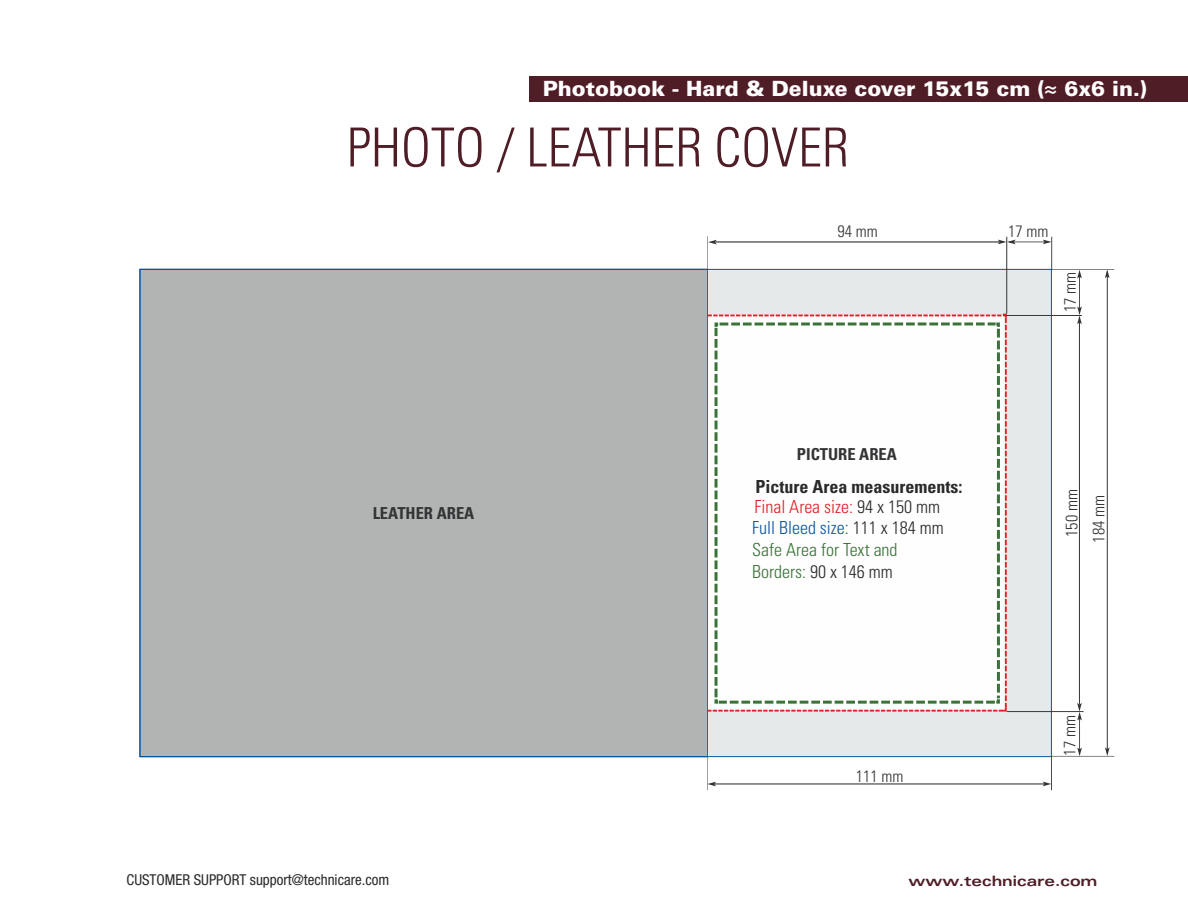
<style>
.page{position:relative;width:1188px;height:918px;background:#fff}
.page>*{position:absolute;margin:0;border:0;box-sizing:border-box;transform-origin:0 0}
.t1{font:300 condensed 53.85px "Univers LT Std";color:#4f1d26}
.t2{font:900 21px "Univers LT Std";color:#fefefe}
.t3{font:300 condensed 18px/21.3px "Univers LT Std";color:#3a7237}
.t4{font:300 condensed 16.5px "Univers LT Std";color:#333436}
.t5{font:700 condensed 16.5px "Univers LT Std";color:#333436}
.t6{font:condensed 15px "Helvetica Neue LT Std";color:#2b2a29}
.t7{font:700 expanded 14.25px "Univers LT Std";color:#4f1d26}
.s1{font-weight:700;color:#2b2a29}
.s2{color:#e31e24}
.s3{color:#2b2a29}
.s4{color:#0b54a0}
</style>
<div class="page">
<div style="left:529px;top:76px;width:659px;height:26px;background:#4f1d26"></div>
<div style="left:140px;top:269px;width:911px;height:487px;background:#e5e9ea"></div>
<hr style="left:707px;top:236px;width:2px;height:554px;background:#333436">
<hr style="left:715px;top:242px;width:285px;height:1px;background:#333436">
<svg style="left:708px;top:240px;width:9px;height:4px"></svg>
<hr style="left:1052px;top:756px;width:62px;height:1px;background:#333436">
<hr style="left:1006px;top:237px;width:1px;height:77px;background:#333436">
<hr style="left:1006px;top:315px;width:76px;height:1px;background:#333436">
<hr style="left:1007px;top:711px;width:77px;height:1px;background:#333436">
<hr style="left:1051px;top:757px;width:1px;height:33px;background:#333436">
<hr style="left:1052px;top:269px;width:62px;height:1px;background:#333436">
<div style="left:140px;top:269px;width:568px;height:488px;background:#b2b3b3;border:1px solid #0c54a0"></div>
<hr style="left:1051px;top:237px;width:1px;height:33px;background:#333436">
<div style="left:708px;top:313px;width:300px;height:400px;background:#fefefe"></div>
<hr style="left:714px;top:784px;width:332px;height:1px;background:#333436">
<svg style="left:707px;top:782px;width:9px;height:4px"></svg>
<svg style="left:1043px;top:782px;width:8px;height:4px"></svg>
<hr style="left:1107px;top:272px;width:1px;height:481px;background:#333436">
<svg style="left:1105px;top:269px;width:5px;height:9px"></svg>
<svg style="left:1105px;top:747px;width:5px;height:9px"></svg>
<hr style="left:1079px;top:321px;width:1px;height:384px;background:#333436">
<hr style="left:1009px;top:242px;width:40px;height:1px;background:#333436">
<svg style="left:1043px;top:240px;width:8px;height:4px"></svg>
<svg style="left:998px;top:240px;width:18px;height:4px"></svg>
<svg style="left:1077px;top:306px;width:5px;height:18px"></svg>
<hr style="left:1079px;top:273px;width:1px;height:35px;background:#333436">
<svg style="left:1077px;top:270px;width:5px;height:8px"></svg>
<svg style="left:1077px;top:748px;width:5px;height:8px"></svg>
<hr style="left:1079px;top:717px;width:1px;height:35px;background:#333436">
<svg style="left:1077px;top:703px;width:5px;height:17px"></svg>
<p class="t2" style="left:543px;top:81px;width:606px">Photobook - Hard &amp; Deluxe cover 15x15 cm (≈ 6x6 in.)</p>
<h1 class="t1" style="left:347px;top:127px;width:503px">PHOTO / LEATHER COVER</h1>
<p class="t4" style="left:837px;top:225px;width:42px">94 mm</p>
<p class="t4" style="left:1008px;top:225px;width:42px">17 mm</p>
<p class="t4" style="left:1064px;top:312px;width:42px;rotate:-90deg">17 mm</p>
<p class="t5" style="left:373px;top:507px;width:103px">LEATHER AREA</p>
<p class="t5" style="left:797px;top:448px;width:101px">PICTURE AREA</p>
<p class="t3" style="left:752px;top:478px;width:212px"><span class="s1">Picture Area measurements:<br></span><span class="s2">Final Area size:</span> <span class="s3">94 x 150 mm<br></span><span class="s4">Full Bleed size:</span> <span class="s3">111 x 184 mm<br></span>Safe Area for Text and<br>Borders: <span class="s3">90 x 146 mm</span></p>
<p class="t4" style="left:1066px;top:537px;width:49px;rotate:-90deg">150 mm</p>
<p class="t4" style="left:1093px;top:543px;width:49px;rotate:-90deg">184 mm</p>
<p class="t4" style="left:856px;top:770px;width:49px">111 mm</p>
<p class="t4" style="left:1064px;top:756px;width:42px;rotate:-90deg">17 mm</p>
<p class="t6" style="left:127px;top:874px;width:264px">CUSTOMER SUPPORT support@technicare.com</p>
<p class="t7" style="left:909px;top:876px;width:190px">www.technicare.com</p>
</div>
